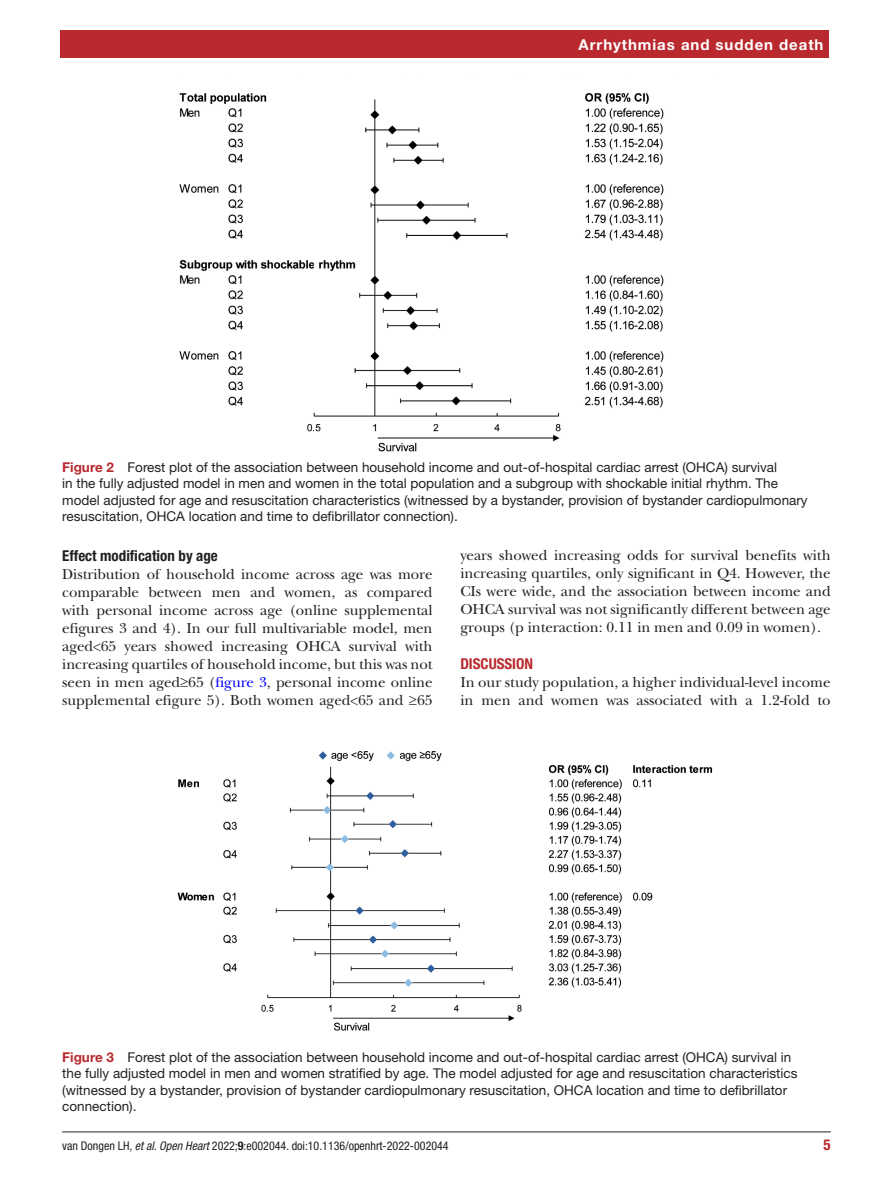
<style>
.page{position:relative;width:893px;height:1191px;background:#fff}
.page>*{position:absolute;margin:0;border:0;box-sizing:border-box;transform-origin:0 0}
.t1{font:15px/18px "New Baskerville";letter-spacing:-.005em;color:#231f20;text-align:justify}
.t2{font:700 15px "Helvetica Neue LT Std";letter-spacing:.065em;color:#fff}
.t3{font:700 condensed 15px "Helvetica Neue LT Std";color:#231f20}
.t4{font:700 condensed 15px "Helvetica Neue LT Std";color:#b9292e}
.t5{font:13.5px/16.2px "Helvetica Neue LT Std";color:#231f20}
.t6{font:condensed 12px "Helvetica Neue LT Std";color:#231f20}
.s1{font-weight:700;color:#b9292e}
.s2{color:#00f}
.s3{font-style:italic}
.s4{font-weight:700}
</style>
<div class="page">
<hr style="left:62px;top:1131px;width:769px;height:1px;background:#231f20">
<div style="left:61px;top:31px;width:768px;height:27px;background:#b9292e"></div>
<img style="left:179px;top:93px;width:485px;height:359px">
<img style="left:177px;top:750px;width:536px;height:281px">
<p class="t2" style="left:579px;top:35px;width:246px">Arrhythmias and sudden death</p>
<p class="t5" style="left:62px;top:459px;width:747px"><span class="s1">Figure 2</span> Forest plot of the association between household income and out-of-hospital cardiac arrest (OHCA) survival<br>in the fully adjusted model in men and women in the total population and a subgroup with shockable initial rhythm. The model adjusted for age and resuscitation characteristics (witnessed by a bystander, provision of bystander cardiopulmonary resuscitation, OHCA location and time to defibrillator connection).</p>
<p class="t3" style="left:62px;top:546px;width:157px">Effect modification by age</p>
<p class="t1" style="left:62px;top:565px;width:372px">Distribution of household income across age was more comparable between men and women, as compared with personal income across age (online supplemental efigures 3 and 4). In our full multivariable model, men aged&lt;65 years showed increasing OHCA survival with increasing quartiles of household income, but this was not seen in men aged≥65 (<span class="s2">figure 3</span>, personal income online supplemental efigure 5). Both women aged&lt;65 and ≥65</p>
<p class="t1" style="left:460px;top:546px;width:372px">years showed increasing odds for survival benefits with increasing quartiles, only significant in Q4. However, the CIs were wide, and the association between income and OHCA survival was not significantly different between age groups (p interaction: 0.11 in men and 0.09 in women).</p>
<p class="t4" style="left:460px;top:654px;width:74px">DISCUSSION</p>
<p class="t1" style="left:460px;top:673px;width:372px">In our study population, a higher individual-level income in men and women was associated with a 1.2-fold to</p>
<p class="t5" style="left:62px;top:1049px;width:737px"><span class="s1">Figure 3</span> Forest plot of the association between household income and out-of-hospital cardiac arrest (OHCA) survival in the fully adjusted model in men and women stratified by age. The model adjusted for age and resuscitation characteristics (witnessed by a bystander, provision of bystander cardiopulmonary resuscitation, OHCA location and time to defibrillator connection).</p>
<p class="t6" style="left:62px;top:1139px;width:388px">van Dongen LH<span class="s3">, et al. Open Heart</span> 2022;<span class="s4">9</span>:e002044. doi:10.1136/openhrt-2022-002044</p>
<p class="t4" style="left:823px;top:1135px;width:9px">5</p>
</div>
